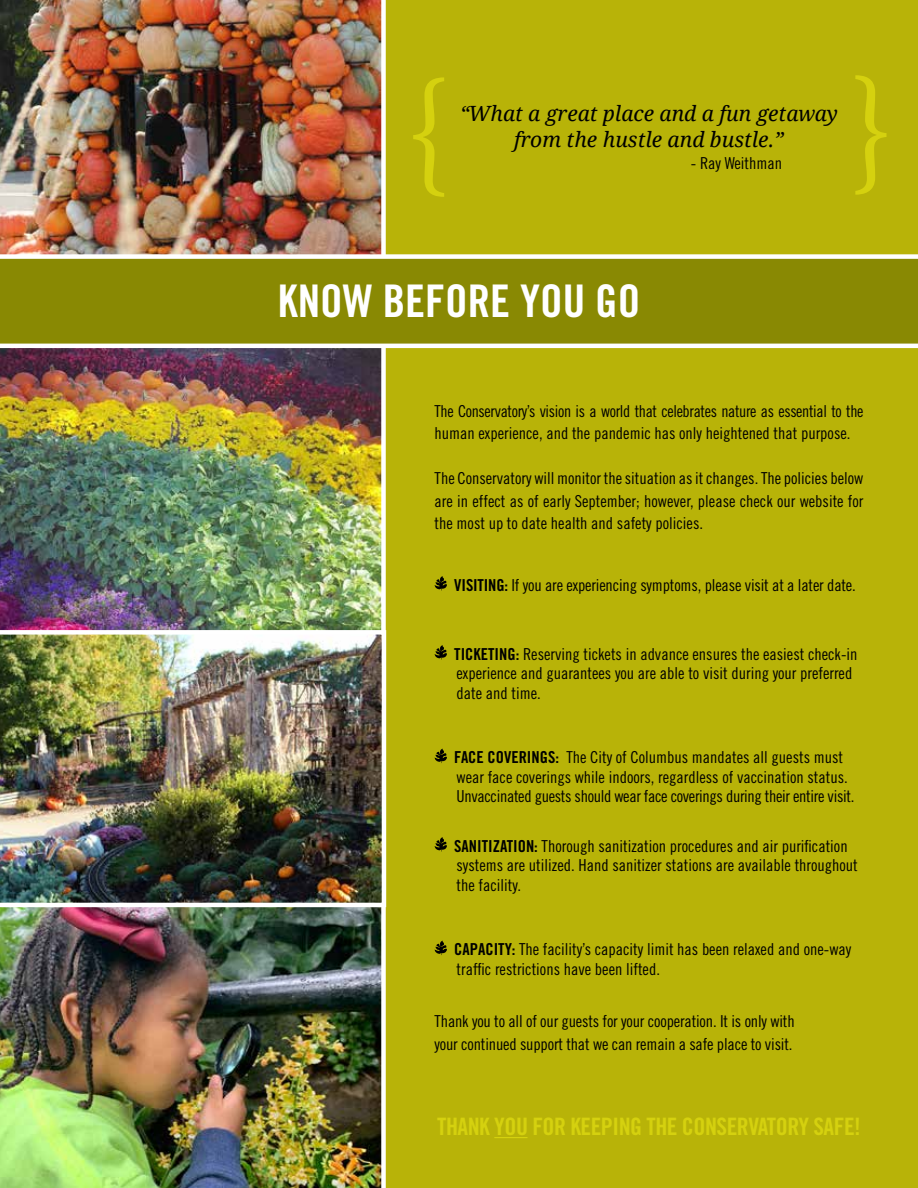
<style>
.page{position:relative;width:918px;height:1188px;background:#b8b308}
.page>*{position:absolute;margin:0;border:0;box-sizing:border-box;transform-origin:0 0}
.t1{font:45px "Trade Gothic LT Std Bd Cn 20";color:#fff}
.t2{font:24px "Trade Gothic LT Std Bd Cn 20";letter-spacing:-.02em;color:#d5d10f}
.t3{font:italic 21px/25.5px "Droid Serif";color:#000;text-align:center}
.t4{font:16.5px/19.5px "Trade Gothic LT Std Cn 18";color:#000}
.t5{font:16.5px/22.5px "Trade Gothic LT Std Cn 18";letter-spacing:-.02em;color:#000}
.s1{font-family:"Trade Gothic LT Std Bd Cn 20"}
</style>
<div class="page">
<img style="left:0;top:909px;width:386px;height:279px">
<img style="left:0;top:348px;width:388px;height:280px">
<img style="left:0;top:0;width:386px;height:254px">
<img style="left:0;top:628px;width:387px;height:281px">
<div style="left:0;top:257px;width:918px;height:89px;background:#898903"></div>
<hr style="left:0;top:344px;width:918px;height:4px;background:#fff">
<hr style="left:494px;top:1137px;width:34px;height:1px;background:#d5d10f">
<svg style="left:435px;top:576px;width:12px;height:15px"></svg>
<svg style="left:435px;top:645px;width:12px;height:15px"></svg>
<svg style="left:435px;top:749px;width:12px;height:14px"></svg>
<svg style="left:435px;top:837px;width:12px;height:15px"></svg>
<svg style="left:435px;top:941px;width:12px;height:14px"></svg>
<div style="left:0;top:254px;width:918px;height:5px;background:#fff"></div>
<svg style="left:413px;top:77px;width:31px;height:120px"></svg>
<svg style="left:855px;top:75px;width:31px;height:120px"></svg>
<p class="t3" style="left:460px;top:101px;width:379px">“What a great place and a fun getaway from the hustle and bustle.”</p>
<p class="t4" style="left:691px;top:153px;width:93px">- Ray Weithman</p>
<h1 class="t1" style="left:278px;top:273px;width:364px">KNOW BEFORE YOU GO</h1>
<p class="t5" style="left:435px;top:399px;width:430px">The Conservatory’s vision is a world that celebrates nature as essential to the human experience, and the pandemic has only heightened that purpose.</p>
<p class="t4" style="left:435px;top:467px;width:430px;line-height:22.5px;text-align:justify">The Conservatory will monitor the situation as it changes. The policies below are in effect as of early September; however, please check our website for the most up to date health and safety policies.</p>
<p class="t4" style="left:454px;top:575px;width:403px"><span class="s1">VISITING:</span> If you are experiencing symptoms, please visit at a later date.</p>
<p class="t4" style="left:454px;top:644px;width:405px"><span class="s1">TICKETING:</span> Reserving tickets in advance ensures the easiest check-in experience and guarantees you are able to visit during your preferred date and time.</p>
<p class="t4" style="left:454px;top:747px;width:402px"><span class="s1">FACE COVERINGS:</span> The City of Columbus mandates all guests must wear face coverings while indoors, regardless of vaccination status.<br>Unvaccinated guests should wear face coverings during their entire visit.</p>
<p class="t4" style="left:454px;top:836px;width:405px"><span class="s1">SANITIZATION:</span> Thorough sanitization procedures and air purification systems are utilized. Hand sanitizer stations are available throughout the facility.</p>
<p class="t4" style="left:454px;top:939px;width:399px"><span class="s1">CAPACITY:</span> The facility’s capacity limit has been relaxed and one-way traffic restrictions have been lifted.</p>
<p class="t4" style="left:435px;top:1010px;width:362px;line-height:22.5px">Thank you to all of our guests for your cooperation. It is only with your continued support that we can remain a safe place to visit.</p>
<h2 class="t2" style="left:437px;top:1112px;width:425px">THANK YOU FOR KEEPING THE CONSERVATORY SAFE!</h2>
</div>
